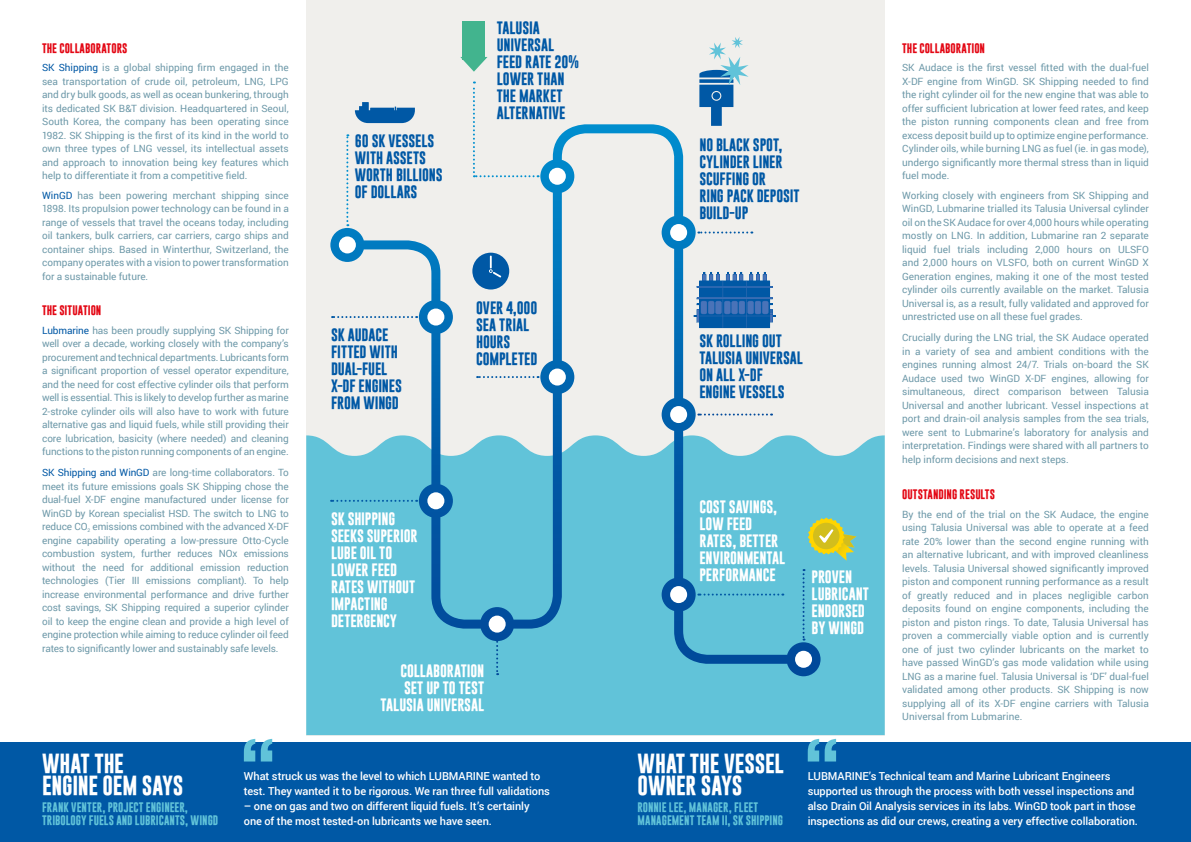
<style>
.page{position:relative;width:1191px;height:842px;background:#fff}
.page>*{position:absolute;margin:0;border:0;box-sizing:border-box;transform-origin:0 0}
.t1{font:700 20px/22.5px "Gobold";letter-spacing:-.01em;color:#fff}
.t2{font:700 13px/17px "Gobold";letter-spacing:-.01em;color:#0058a5}
.t3{font:700 13px/17px "Gobold";letter-spacing:-.01em;color:#fff}
.t4{font:500 11px/15px "Roboto";letter-spacing:-.005em;color:#fff}
.t5{font:10px/13.5px "Roboto";letter-spacing:-.005em;color:#6e99a9;text-align:justify}
.t6{font:700 10px/13px "Gobold";color:#61c3d9}
.t7{font:700 10px "Gobold";color:#e30613}
.s1{color:#0058a5}
</style>
<div class="page">
<div style="left:0;top:743px;width:1191px;height:99px;background:#0058a5"></div>
<svg style="left:244px;top:739px;width:28px;height:22px"></svg>
<svg style="left:807px;top:739px;width:29px;height:22px"></svg>
<div style="left:306px;top:0;width:289px;height:735px;background:#f0efec"></div>
<div style="left:595px;top:0;width:289px;height:735px;background:#f0efec"></div>
<div style="left:306px;top:435px;width:578px;height:300px;background:#61c3d9"></div>
<svg style="left:473px;top:82px;width:3px;height:41px"></svg>
<svg style="left:330px;top:124px;width:490px;height:552px"></svg>
<div style="left:795px;top:651px;width:17px;height:17px;background:#fff;border-radius:50%"></div>
<div style="left:339px;top:236px;width:17px;height:17px;background:#fff;border-radius:50%"></div>
<div style="left:427px;top:309px;width:17px;height:17px;background:#fff;border-radius:50%"></div>
<div style="left:549px;top:369px;width:17px;height:17px;background:#fff;border-radius:50%"></div>
<div style="left:549px;top:168px;width:17px;height:17px;background:#fff;border-radius:50%"></div>
<div style="left:488px;top:616px;width:17px;height:17px;background:#fff;border-radius:50%"></div>
<div style="left:472px;top:253px;width:37px;height:36px;background:#0058a5;border-radius:50%"></div>
<svg style="left:489px;top:256px;width:12px;height:22px"></svg>
<div style="left:462px;top:21px;width:23px;height:39px;background:#42b48e"></div>
<svg style="left:460px;top:57px;width:27px;height:15px"></svg>
<div style="left:427px;top:492px;width:17px;height:17px;background:#fff;border-radius:50%"></div>
<div style="left:670px;top:224px;width:17px;height:17px;background:#fff;border-radius:50%"></div>
<div style="left:670px;top:406px;width:17px;height:17px;background:#fff;border-radius:50%"></div>
<div style="left:670px;top:586px;width:17px;height:17px;background:#fff;border-radius:50%"></div>
<hr style="left:693px;top:315px;width:82px;height:2px;background:#0058a5">
<svg style="left:696px;top:272px;width:77px;height:56px"></svg>
<svg style="left:355px;top:102px;width:60px;height:21px"></svg>
<svg style="left:802px;top:569px;width:2px;height:71px"></svg>
<svg style="left:808px;top:518px;width:48px;height:43px"></svg>
<svg style="left:699px;top:37px;width:49px;height:89px"></svg>
<p class="t7" style="left:42px;top:41px;width:87px">THE COLLABORATORS</p>
<p class="t5" style="left:42px;top:61px;width:248px"><span class="s1">SK Shipping</span> is a global shipping firm engaged in the sea transportation of crude oil, petroleum, LNG, LPG and dry bulk goods, as well as ocean bunkering, through its dedicated SK B&amp;T division. Headquartered in Seoul, South Korea, the company has been operating since 1982. SK Shipping is the first of its kind in the world to own three types of LNG vessel, its intellectual assets and approach to innovation being key features which help to differentiate it from a competitive field.</p>
<p class="t5" style="left:42px;top:188px;width:248px"><span class="s1">WinGD</span> has been powering merchant shipping since 1898. Its propulsion power technology can be found in a range of vessels that travel the oceans today, including oil tankers, bulk carriers, car carriers, cargo ships and container ships. Based in Winterthur, Switzerland, the company operates with a vision to power transformation for a sustainable future.</p>
<p class="t7" style="left:42px;top:304px;width:61px">THE SITUATION</p>
<p class="t5" style="left:42px;top:323px;width:248px"><span class="s1">Lubmarine</span> has been proudly supplying SK Shipping for well over a decade, working closely with the company’s procurement and technical departments. Lubricants form a significant proportion of vessel operator expenditure, and the need for cost effective cylinder oils that perform well is essential. This is likely to develop further as marine 2-stroke cylinder oils will also have to work with future alternative gas and liquid fuels, while still providing their core lubrication, basicity (where needed) and cleaning functions to the piston running components of an engine.</p>
<p class="t5" style="left:42px;top:466px;width:248px"><span class="s1">SK Shipping and WinGD</span> are long-time collaborators. To meet its future emissions goals SK Shipping chose the dual-fuel X-DF engine manufactured under license for WinGD by Korean specialist HSD. The switch to LNG to reduce CO<sub>2</sub> emissions combined with the advanced X-DF engine capability operating a low-pressure Otto-Cycle combustion system, further reduces NOx emissions without the need for additional emission reduction technologies (Tier III emissions compliant). To help increase environmental performance and drive further cost savings, SK Shipping required a superior cylinder oil to keep the engine clean and provide a high level of engine protection while aiming to reduce cylinder oil feed rates to significantly lower and sustainably safe levels.</p>
<h2 class="t2" style="left:355px;top:133px;width:89px">60 SK VESSELS<br>WITH ASSETS<br>WORTH BILLIONS<br>OF DOLLARS</h2>
<h2 class="t2" style="left:497px;top:19px;width:84px">TALUSIA<br>UNIVERSAL<br>FEED RATE 20%<br>LOWER THAN<br>THE MARKET<br>ALTERNATIVE</h2>
<h2 class="t2" style="left:331px;top:327px;width:72px">SK AUDACE<br>FITTED WITH<br>DUAL-FUEL<br>X-DF ENGINES<br>FROM WINGD</h2>
<h2 class="t2" style="left:476px;top:299px;width:63px">OVER 4,000<br>SEA TRIAL<br>HOURS<br>COMPLETED</h2>
<h2 class="t3" style="left:331px;top:510px;width:88px">SK SHIPPING<br>SEEKS SUPERIOR<br>LUBE OIL TO<br>LOWER FEED<br>RATES WITHOUT<br>IMPACTING<br>DETERGENCY</h2>
<h2 class="t3" style="left:380px;top:662px;width:105px;text-align:right">COLLABORATION<br>SET UP TO TEST<br>TALUSIA UNIVERSAL</h2>
<h1 class="t1" style="left:42px;top:752px;width:143px">WHAT THE<br>ENGINE OEM SAYS</h1>
<p class="t6" style="left:42px;top:801px;width:178px">FRANK VENTER, PROJECT ENGINEER,<br>TRIBOLOGY FUELS AND LUBRICANTS, WINGD</p>
<p class="t4" style="left:244px;top:768px;width:307px">What struck us was the level to which LUBMARINE wanted to test. They wanted it to be rigorous. We ran three full validations</p>
<p class="t4" style="left:244px;top:798px;width:287px">– one on gas and two on different liquid fuels. It’s certainly one of the most tested-on lubricants we have seen.</p>
<h2 class="t2" style="left:699px;top:136px;width:102px">NO BLACK SPOT,<br>CYLINDER LINER<br>SCUFFING OR<br>RING PACK DEPOSIT<br>BUILD-UP</h2>
<h2 class="t2" style="left:699px;top:332px;width:105px">SK ROLLING OUT<br>TALUSIA UNIVERSAL<br>ON ALL X-DF<br>ENGINE VESSELS</h2>
<h2 class="t3" style="left:699px;top:498px;width:87px">COST SAVINGS,<br>LOW FEED<br>RATES, BETTER<br>ENVIRONMENTAL<br>PERFORMANCE</h2>
<h2 class="t3" style="left:811px;top:568px;width:59px">PROVEN<br>LUBRICANT<br>ENDORSED<br>BY WINGD</h2>
<p class="t7" style="left:902px;top:41px;width:84px">THE COLLABORATION</p>
<p class="t5" style="left:902px;top:61px;width:248px">SK Audace is the first vessel fitted with the dual-fuel X-DF engine from WinGD. SK Shipping needed to find the right cylinder oil for the new engine that was able to offer sufficient lubrication at lower feed rates, and keep the piston running components clean and free from excess deposit build up to optimize engine performance.<br>Cylinder oils, while burning LNG as fuel (ie. in gas mode), undergo significantly more thermal stress than in liquid fuel mode.</p>
<p class="t5" style="left:902px;top:188px;width:248px">Working closely with engineers from SK Shipping and WinGD, Lubmarine trialled its Talusia Universal cylinder oil on the SK Audace for over 4,000 hours while operating mostly on LNG. In addition, Lubmarine ran 2 separate liquid fuel trials including 2,000 hours on ULSFO and 2,000 hours on VLSFO, both on current WinGD X Generation engines, making it one of the most tested cylinder oils currently available on the market. Talusia Universal is, as a result, fully validated and approved for unrestricted use on all these fuel grades.</p>
<p class="t5" style="left:902px;top:331px;width:248px">Crucially during the LNG trial, the SK Audace operated in a variety of sea and ambient conditions with the engines running almost 24/7. Trials on-board the SK Audace used two WinGD X-DF engines, allowing for simultaneous, direct comparison between Talusia Universal and another lubricant. Vessel inspections at port and drain-oil analysis samples from the sea trials, were sent to Lubmarine’s laboratory for analysis and interpretation. Findings were shared with all partners to help inform decisions and next steps.</p>
<p class="t7" style="left:902px;top:487px;width:94px">OUTSTANDING RESULTS</p>
<p class="t5" style="left:902px;top:507px;width:248px">By the end of the trial on the SK Audace, the engine using Talusia Universal was able to operate at a feed rate 20% lower than the second engine running with an alternative lubricant, and with improved cleanliness levels. Talusia Universal showed significantly improved piston and component running performance as a result of greatly reduced and in places negligible carbon deposits found on engine components, including the piston and piston rings. To date, Talusia Universal has proven a commercially viable option and is currently one of just two cylinder lubricants on the market to have passed WinGD’s gas mode validation while using LNG as a marine fuel. Talusia Universal is ‘DF’ dual-fuel validated among other products. SK Shipping is now supplying all of its X-DF engine carriers with Talusia Universal from Lubmarine.</p>
<h1 class="t1" style="left:637px;top:752px;width:148px">WHAT THE VESSEL<br>OWNER SAYS</h1>
<p class="t6" style="left:637px;top:801px;width:147px">RONNIE LEE, MANAGER, FLEET<br>MANAGEMENT TEAM II, SK SHIPPING</p>
<p class="t4" style="left:807px;top:768px;width:332px">LUBMARINE’s Technical team and Marine Lubricant Engineers supported us through the process with both vessel inspections and also Drain Oil Analysis services in its labs. WinGD took part in those inspections as did our crews, creating a very effective collaboration.</p>
</div>
